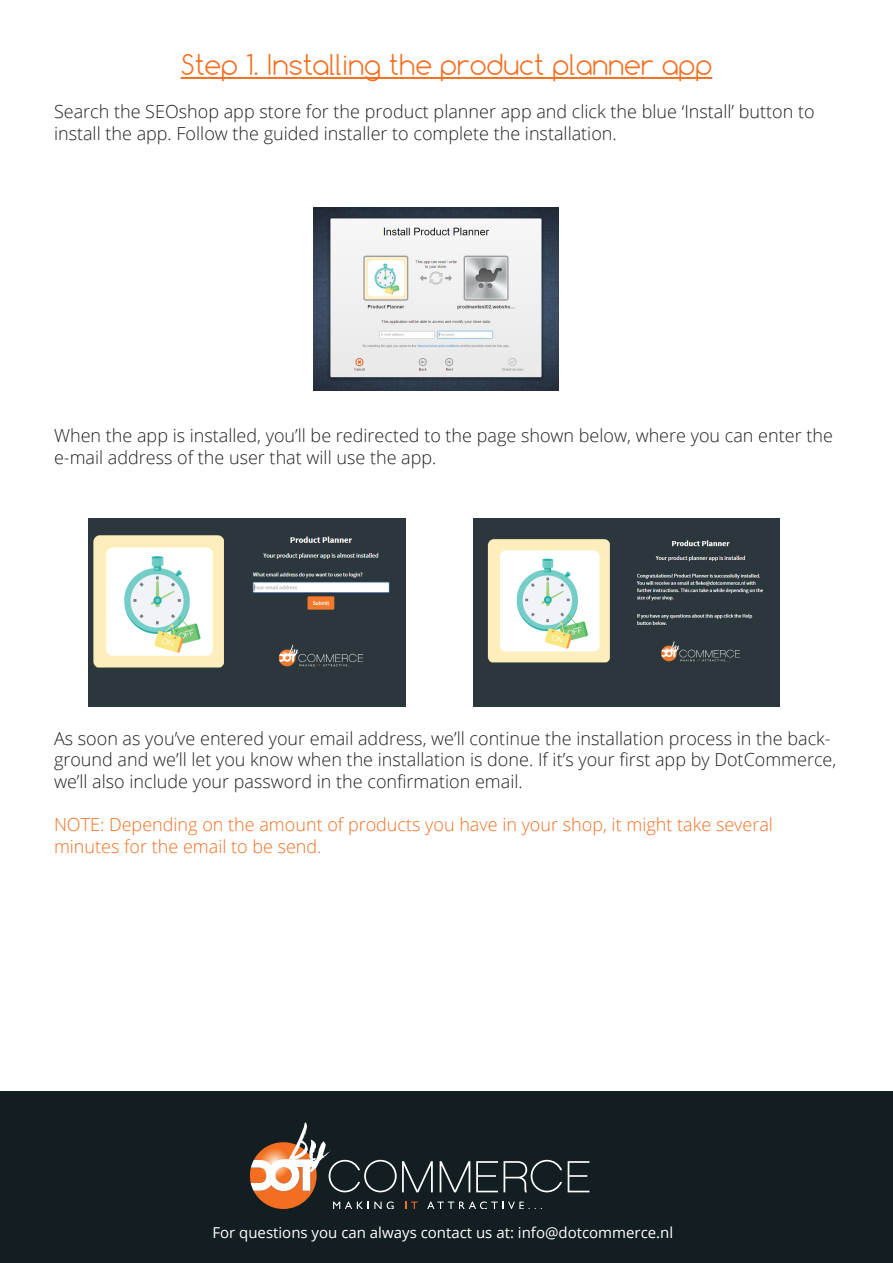
<style>
.page{position:relative;width:893px;height:1263px;background:#fff}
.page>*{position:absolute;margin:0;border:0;box-sizing:border-box;transform-origin:0 0}
.t1{font:51.45px "Art Brewery";color:#fff}
.t2{font:300 27px "Comfortaa";color:#f36f21}
.t3{font:300 18px/21.6px "Open Sans";color:#231f20}
.t4{font:300 18px "Open Sans";color:#f36f21}
.t5{font:15px "Open Sans";color:#fff}
</style>
<div class="page">
<div style="left:0;top:1091px;width:893px;height:172px;background:#131e22"></div>
<svg style="left:333px;top:1201px;width:61px;height:8px"></svg>
<svg style="left:406px;top:1201px;width:12px;height:8px"></svg>
<svg style="left:427px;top:1201px;width:115px;height:8px"></svg>
<svg style="left:329px;top:1160px;width:104px;height:32px"></svg>
<svg style="left:440px;top:1161px;width:30px;height:31px"></svg>
<svg style="left:476px;top:1161px;width:22px;height:31px"></svg>
<svg style="left:504px;top:1160px;width:58px;height:32px"></svg>
<svg style="left:568px;top:1161px;width:21px;height:31px"></svg>
<svg style="left:250px;top:1142px;width:67px;height:67px"></svg>
<hr style="left:181px;top:77px;width:531px;height:2px;background:#f36f21">
<img style="left:314px;top:207px;width:244px;height:183px">
<img style="left:88px;top:519px;width:317px;height:187px">
<img style="left:473px;top:519px;width:306px;height:187px">
<p class="t2" style="left:181px;top:48px;width:533px">Step 1. Installing the product planner app</p>
<p class="t3" style="left:54px;top:100px;width:762px">Search the SEOshop app store for the product planner app and click the blue ‘Install’ button to install the app. Follow the guided installer to complete the installation.</p>
<p class="t3" style="left:54px;top:424px;width:780px">When the app is installed, you’ll be redirected to the page shown below, where you can enter the e-mail address of the user that will use the app.</p>
<p class="t3" style="left:54px;top:727px;width:784px">As soon as you’ve entered your email address, we’ll continue the installation process in the back&shy;ground and we’ll let you know when the installation is done. If it’s your first app by DotCommerce, we’ll also include your password in the confirmation email.</p>
<p class="t4" style="left:54px;top:812px;width:720px">NOTE: Depending on the amount of products you have in your shop, it might take several</p>
<p class="t4" style="left:54px;top:834px;width:269px">minutes for the email to be send.</p>
<p class="t1" style="left:293px;top:1122px;width:37px">by</p>
<p class="t5" style="left:212px;top:1222px;width:462px">For questions you can always contact us at: info@dotcommerce.nl</p>
</div>
